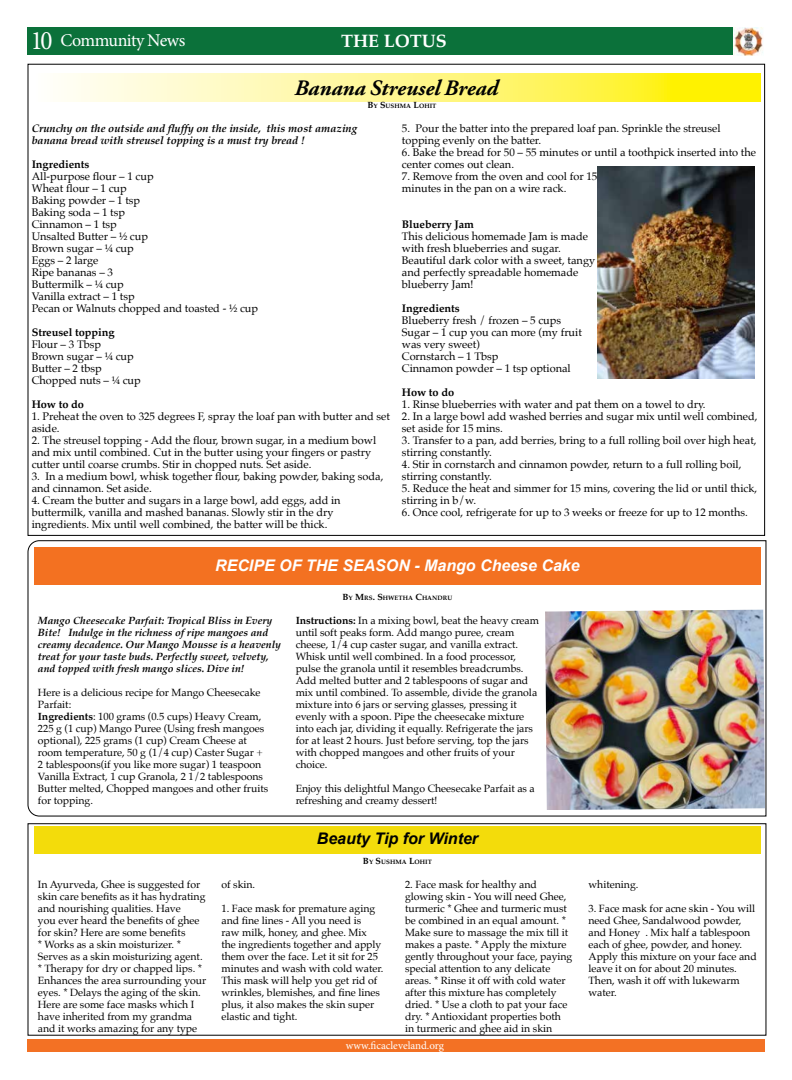
<style>
.page{position:relative;width:792px;height:1080px;background:#fff}
.page>*{position:absolute;margin:0;border:0;box-sizing:border-box;transform-origin:0 0}
.t1{font:26.7px "Minion Pro";color:#fff;scale:.94 1}
.t2{font:italic 700 22px "Adobe Garamond Pro";color:#000101}
.t3{font:18px "Minion Pro";letter-spacing:-.03em;color:#fff}
.t4{font:700 18px "Palatino";color:#fff}
.t5{font:italic 700 16px "Arial";color:#fff}
.t6{font:italic 700 16px "Arial";color:#000101}
.t7{font:11px/12px "Palatino";color:#000}
.t8{font:italic 700 11px/12px "Palatino";color:#000}
.t9{font:700 11px "Palatino";letter-spacing:-.005em;color:#000}
.t10{font:11px "Minion Pro";color:#fff}
.t11{font:10.5px/12px "Palatino";color:#000}
.t12{font:italic 700 10.5px/12px "Palatino";color:#000}
.t13{font:700 6.3px "Palatino";letter-spacing:.01em;color:#000}
.s1{font-size:9px}
.s2{font-weight:700}
</style>
<div class="page">
<div style="left:27px;top:27px;width:737px;height:28px;background:#0b713a"></div>
<div style="left:27px;top:1039px;width:738px;height:13px;background:#f37124"></div>
<img style="left:733px;top:28px;width:30px;height:27px">
<svg style="left:61px;top:74px;width:700px;height:27px;background:#fff681"></svg>
<svg style="left:27px;top:540px;width:740px;height:277px"></svg>
<div style="left:34px;top:547px;width:727px;height:38px;background:#f37121"></div>
<div style="left:34px;top:826px;width:727px;height:28px;background:#f3dc0b"></div>
<img style="left:598px;top:166px;width:156px;height:213px">
<img style="left:545px;top:610px;width:220px;height:200px">
<div style="left:28px;top:823px;width:738px;height:213px;border:1px solid #000"></div>
<h1 class="t1" style="left:31px;top:23px;width:25px">10</h1>
<h3 class="t3" style="left:60px;top:28px;width:126px">Community News</h3>
<h3 class="t4" style="left:341px;top:25px;width:107px">THE LOTUS</h3>
<h2 class="t2" style="left:294px;top:75px;width:205px">Banana Streusel Bread</h2>
<p class="t13" style="left:367px;top:100px;width:70px"><span class="s1">B</span>Y <span class="s1">S</span>USHMA <span class="s1">L</span>OHIT</p>
<p class="t8" style="left:32px;top:122px;width:327px">Crunchy on the outside and fluffy on the inside, this most amazing banana bread with streusel topping is a must try bread !</p>
<p class="t9" style="left:32px;top:155px;width:59px">Ingredients</p>
<p class="t7" style="left:32px;top:170px;width:228px">All-purpose flour – 1 cup<br>Wheat flour – 1 cup<br>Baking powder – 1 tsp<br>Baking soda – 1 tsp<br>Cinnamon – 1 tsp<br>Unsalted Butter – ½ cup<br>Brown sugar – ¼ cup<br>Eggs – 2 large<br>Ripe bananas – 3<br>Buttermilk – ¼ cup<br>Vanilla extract – 1 tsp<br>Pecan or Walnuts chopped and toasted - ½ cup</p>
<p class="t9" style="left:32px;top:323px;width:84px">Streusel topping</p>
<p class="t7" style="left:32px;top:338px;width:111px">Flour – 3 Tbsp<br>Brown sugar – ¼ cup<br>Butter – 2 tbsp<br>Chopped nuts – ¼ cup</p>
<p class="t9" style="left:32px;top:395px;width:54px">How to do</p>
<p class="t7" style="left:32px;top:410px;width:360px">1. Preheat the oven to 325 degrees F, spray the loaf pan with butter and set aside.</p>
<p class="t7" style="left:32px;top:434px;width:346px">2. The streusel topping - Add the flour, brown sugar, in a medium bowl and mix until combined. Cut in the butter using your fingers or pastry cutter until coarse crumbs. Stir in chopped nuts. Set aside.</p>
<p class="t7" style="left:32px;top:470px;width:353px">3. In a medium bowl, whisk together flour, baking powder, baking soda, and cinnamon. Set aside.</p>
<p class="t7" style="left:32px;top:494px;width:311px">4. Cream the butter and sugars in a large bowl, add eggs, add in buttermilk, vanilla and mashed bananas. Slowly stir in the dry ingredients. Mix until well combined, the batter will be thick.</p>
<p class="t7" style="left:402px;top:122px;width:320px">5. Pour the batter into the prepared loaf pan. Sprinkle the streusel topping evenly on the batter.</p>
<p class="t7" style="left:402px;top:146px;width:356px">6. Bake the bread for 50 – 55 minutes or until a toothpick inserted into the center comes out clean.</p>
<p class="t7" style="left:402px;top:170px;width:197px">7. Remove from the oven and cool for 15 minutes in the pan on a wire rack.</p>
<p class="t9" style="left:402px;top:215px;width:74px">Blueberry Jam</p>
<p class="t7" style="left:402px;top:230px;width:195px">This delicious homemade Jam is made with fresh blueberries and sugar.<br>Beautiful dark color with a sweet, tangy and perfectly spreadable homemade blueberry Jam!</p>
<p class="t9" style="left:402px;top:299px;width:59px">Ingredients</p>
<p class="t7" style="left:402px;top:314px;width:182px">Blueberry fresh / frozen – 5 cups<br>Sugar – 1 cup you can more (my fruit was very sweet)<br>Cornstarch – 1 Tbsp<br>Cinnamon powder – 1 tsp optional</p>
<p class="t9" style="left:402px;top:383px;width:54px">How to do</p>
<p class="t7" style="left:402px;top:398px;width:305px">1. Rinse blueberries with water and pat them on a towel to dry.</p>
<p class="t7" style="left:402px;top:410px;width:357px">2. In a large bowl add washed berries and sugar mix until well combined, set aside for 15 mins.</p>
<p class="t7" style="left:402px;top:434px;width:356px">3. Transfer to a pan, add berries, bring to a full rolling boil over high heat, stirring constantly.</p>
<p class="t7" style="left:402px;top:458px;width:341px">4. Stir in cornstarch and cinnamon powder, return to a full rolling boil, stirring constantly.</p>
<p class="t7" style="left:402px;top:482px;width:357px">5. Reduce the heat and simmer for 15 mins, covering the lid or until thick, stirring in b/w.</p>
<p class="t7" style="left:402px;top:506px;width:347px">6. Once cool, refrigerate for up to 3 weeks or freeze for up to 12 months.</p>
<h3 class="t5" style="left:215px;top:555px;width:366px">RECIPE OF THE SEASON - Mango Cheese Cake</h3>
<p class="t12" style="left:38px;top:614px;width:245px">Mango Cheesecake Parfait: Tropical Bliss in Every Bite! Indulge in the richness of ripe mangoes and creamy decadence. Our Mango Mousse is a heavenly treat for your taste buds. Perfectly sweet, velvety, and topped with fresh mango slices. Dive in!</p>
<p class="t11" style="left:38px;top:686px;width:232px">Here is a delicious recipe for Mango Cheesecake Parfait:<br><span class="s2">Ingredients</span>: 100 grams (0.5 cups) Heavy Cream, 225 g (1 cup) Mango Puree (Using fresh mangoes optional), 225 grams (1 cup) Cream Cheese at room temperature, 50 g (1/4 cup) Caster Sugar + 2 tablespoons(if you like more sugar) 1 teaspoon Vanilla Extract, 1 cup Granola, 2 1/2 tablespoons Butter melted, Chopped mangoes and other fruits for topping.</p>
<p class="t13" style="left:343px;top:592px;width:111px"><span class="s1">B</span>Y <span class="s1">M</span>RS<span class="s1">. S</span> HWETHA <span class="s1">C</span>HANDRU</p>
<p class="t11" style="left:296px;top:614px;width:245px"><span class="s2">Instructions:</span> In a mixing bowl, beat the heavy cream until soft peaks form. Add mango puree, cream cheese, 1/4 cup caster sugar, and vanilla extract.<br>Whisk until well combined. In a food processor, pulse the granola until it resembles breadcrumbs.<br>Add melted butter and 2 tablespoons of sugar and mix until combined. To assemble, divide the granola mixture into 6 jars or serving glasses, pressing it evenly with a spoon. Pipe the cheesecake mixture into each jar, dividing it equally. Refrigerate the jars for at least 2 hours. Just before serving, top the jars with chopped mangoes and other fruits of your choice.</p>
<p class="t11" style="left:296px;top:782px;width:241px">Enjoy this delightful Mango Cheesecake Parfait as a refreshing and creamy dessert!</p>
<h3 class="t6" style="left:317px;top:828px;width:163px">Beauty Tip for Winter</h3>
<p class="t13" style="left:363px;top:856px;width:70px"><span class="s1">B</span>Y <span class="s1">S</span>USHMA <span class="s1">L</span>OHIT</p>
<p class="t11" style="left:38px;top:878px;width:170px">In Ayurveda, Ghee is suggested for skin care benefits as it has hydrating and nourishing qualities. Have<br>you ever heard the benefits of ghee for skin? Here are some benefits<br>* Works as a skin moisturizer. * Serves as a skin moisturizing agent. * Therapy for dry or chapped lips. * Enhances the area surrounding your eyes. * Delays the aging of the skin.<br>Here are some face masks which I have inherited from my grandma and it works amazing for any type</p>
<p class="t11" style="left:221px;top:878px;width:35px">of skin.</p>
<p class="t11" style="left:221px;top:902px;width:163px">1. Face mask for premature aging and fine lines - All you need is<br>raw milk, honey, and ghee. Mix the ingredients together and apply them over the face. Let it sit for 25 minutes and wash with cold water.<br>This mask will help you get rid of wrinkles, blemishes, and fine lines plus, it also makes the skin super elastic and tight.</p>
<p class="t11" style="left:405px;top:878px;width:169px">2. Face mask for healthy and glowing skin - You will need Ghee, turmeric * Ghee and turmeric must be combined in an equal amount. * Make sure to massage the mix till it makes a paste. * Apply the mixture gently throughout your face, paying special attention to any delicate areas. * Rinse it off with cold water after this mixture has completely dried. * Use a cloth to pat your face dry. * Antioxidant properties both in turmeric and ghee aid in skin</p>
<p class="t11" style="left:589px;top:878px;width:51px">whitening.</p>
<p class="t11" style="left:589px;top:902px;width:170px">3. Face mask for acne skin - You will need Ghee, Sandalwood powder, and Honey . Mix half a tablespoon each of ghee, powder, and honey.<br>Apply this mixture on your face and leave it on for about 20 minutes.<br>Then, wash it off with lukewarm water.</p>
<p class="t10" style="left:346px;top:1038px;width:100px">www.ficacleveland.org</p>
</div>
